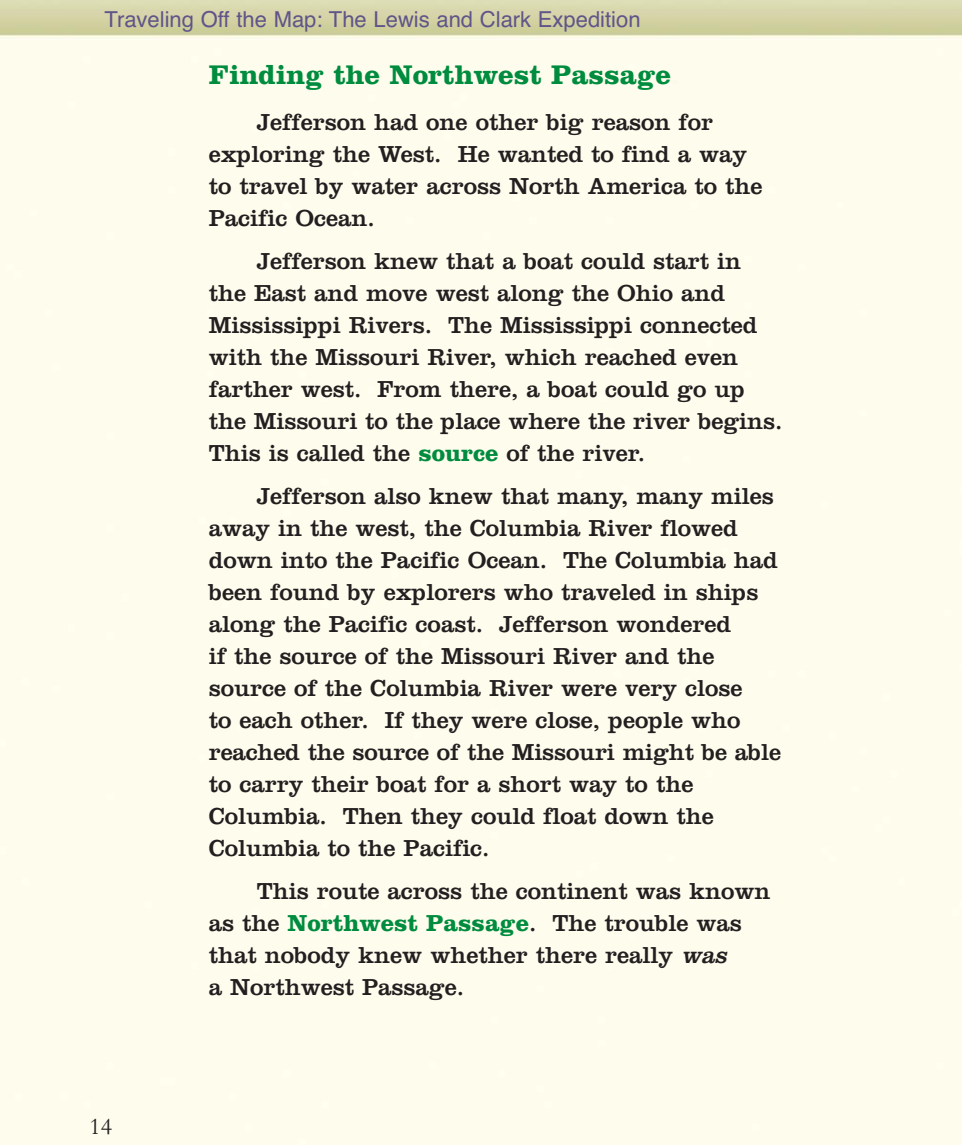
<style>
.page{position:relative;width:962px;height:1145px;background:#fff}
.page>*{position:absolute;margin:0;border:0;box-sizing:border-box;transform-origin:0 0}
.t1{font:700 28px "Clarendon";color:#008c3e}
.t2{font:24px/32px "Clarendon";color:#231f20}
.t3{font:24px "Garamond";color:#231f20}
.t4{font:22px "Helvetica";color:#5f5589}
.s1{color:#fbfbea}
.s2{font-weight:700;color:#008c3e}
.s3{font-style:italic}
</style>
<div class="page">
<p class="t4" style="left:104px;top:11px;width:538px">Traveling Off the Map: The Lewis and Clark Expedition</p>
<p class="t3" style="left:90px;top:1118px;width:24px">14</p>
<p class="t1" style="left:209px;top:65px;width:472px">Finding the Northwest Passage<span class="s1">.</span></p>
<p class="t2" style="left:209px;top:108px;width:555px;text-indent:48px">Jefferson had one other big reason for exploring the West. He wanted to find a way to travel by water across North America to the Pacific Ocean.</p>
<p class="t2" style="left:209px;top:247px;width:575px;text-indent:48px">Jefferson knew that a boat could start in the East and move west along the Ohio and Mississippi Rivers. The Mississippi connected with the Missouri River, which reached even farther west. From there, a boat could go up the Missouri to the place where the river begins.<br>This is called the <span class="s2">source</span> of the river.</p>
<p class="t2" style="left:209px;top:482px;width:574px;text-indent:48px">Jefferson also knew that many, many miles away in the west, the Columbia River flowed down into the Pacific Ocean. The Columbia had been found by explorers who traveled in ships along the Pacific coast. Jefferson wondered<br>if the source of the Missouri River and the source of the Columbia River were very close<br>to each other. If they were close, people who reached the source of the Missouri might be able to carry their boat for a short way to the Columbia. Then they could float down the Columbia to the Pacific.</p>
<p class="t2" style="left:209px;top:877px;width:563px;text-indent:48px">This route across the continent was known as the <span class="s2">Northwest Passage</span>. The trouble was that nobody knew whether there really <span class="s3">was<br></span>a Northwest Passage.</p>
</div>
